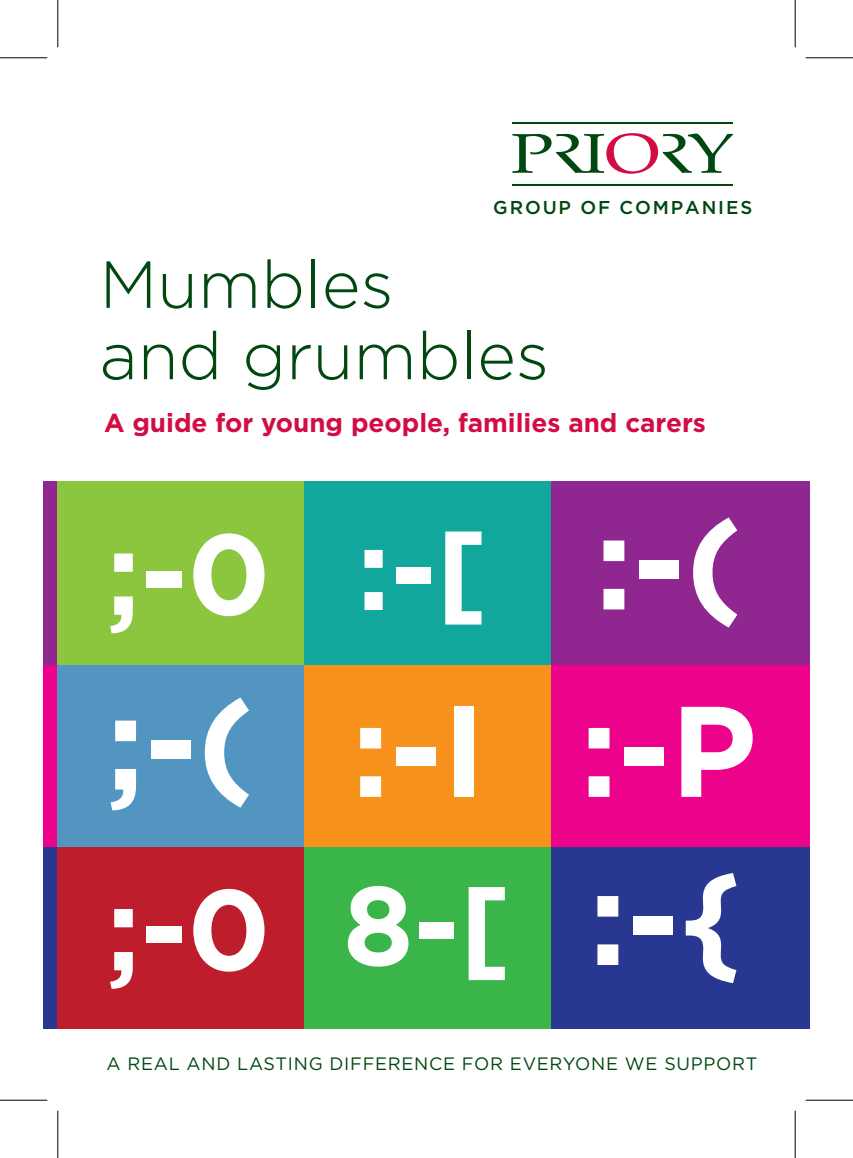
<style>
.page{position:relative;width:853px;height:1158px;background:#fff}
.page>*{position:absolute;margin:0;border:0;box-sizing:border-box;transform-origin:0 0}
.t1{font:700 128.62px "Gotham";color:#fff}
.t2{font:700 114.27px "Gotham";color:#fff}
.t3{font:300 66.33px/71.4px "Gotham";color:#004710}
.t4{font:700 26.07px "Gotham";color:#d20d44}
.t5{font:500 18.55px "Gotham";letter-spacing:.1em;color:#004710}
.t6{font:17.85px "Gotham";letter-spacing:.04em;color:#004710}
.s1{font-size:112px}
.s2{font-size:128.62px}
</style>
<div class="page">
<div style="left:43px;top:845px;width:15px;height:183px;background:#283890"></div>
<div style="left:43px;top:663px;width:15px;height:183px;background:#ed028c"></div>
<div style="left:43px;top:481px;width:15px;height:183px;background:#90268f"></div>
<div style="left:58px;top:845px;width:248px;height:183px;background:#be1d2c"></div>
<div style="left:304px;top:845px;width:248px;height:183px;background:#3ab54a"></div>
<div style="left:551px;top:845px;width:258px;height:183px;background:#283890"></div>
<div style="left:58px;top:663px;width:248px;height:183px;background:#5295c0"></div>
<div style="left:304px;top:663px;width:248px;height:183px;background:#f7931d"></div>
<div style="left:551px;top:663px;width:258px;height:183px;background:#ed028c"></div>
<div style="left:58px;top:481px;width:248px;height:183px;background:#8bc63e"></div>
<div style="left:304px;top:481px;width:248px;height:183px;background:#12a79d"></div>
<div style="left:551px;top:481px;width:258px;height:183px;background:#90268f"></div>
<hr style="left:512px;top:122px;width:220px;height:2px;background:#004710">
<svg style="left:512px;top:133px;width:220px;height:41px"></svg>
<hr style="left:512px;top:184px;width:220px;height:1px;background:#004710">
<hr style="left:0;top:57px;width:47px;height:1px;background:#000">
<hr style="left:805px;top:57px;width:47px;height:1px;background:#000">
<hr style="left:0;top:1099px;width:47px;height:1px;background:#000">
<hr style="left:805px;top:1099px;width:47px;height:1px;background:#000">
<hr style="left:57px;top:0;width:1px;height:47px;background:#000">
<hr style="left:57px;top:1110px;width:1px;height:47px;background:#000">
<hr style="left:794px;top:0;width:1px;height:47px;background:#000">
<hr style="left:794px;top:1110px;width:1px;height:47px;background:#000">
<p class="t5" style="left:493px;top:196px;width:260px">GROUP OF COMPANIES</p>
<h3 class="t3" style="left:99px;top:247px;width:450px">Mumbles<br>and grumbles</h3>
<h3 class="t4" style="left:104px;top:406px;width:603px">A guide for young people, families and carers</h3>
<h2 class="t2" style="left:106px;top:498px;width:637px">;-0 <span class="s1">:-[</span> <span class="s2">:-(</span></h2>
<h1 class="t1" style="left:106px;top:666px;width:651px">;-( :-I :-P</h1>
<h2 class="t2" style="left:106px;top:853px;width:637px">;-0 <span class="s1">8-[</span> <span class="s2">:-{</span></h2>
<p class="t6" style="left:106px;top:1052px;width:652px">A REAL AND LASTING DIFFERENCE FOR EVERYONE WE SUPPORT</p>
</div>
